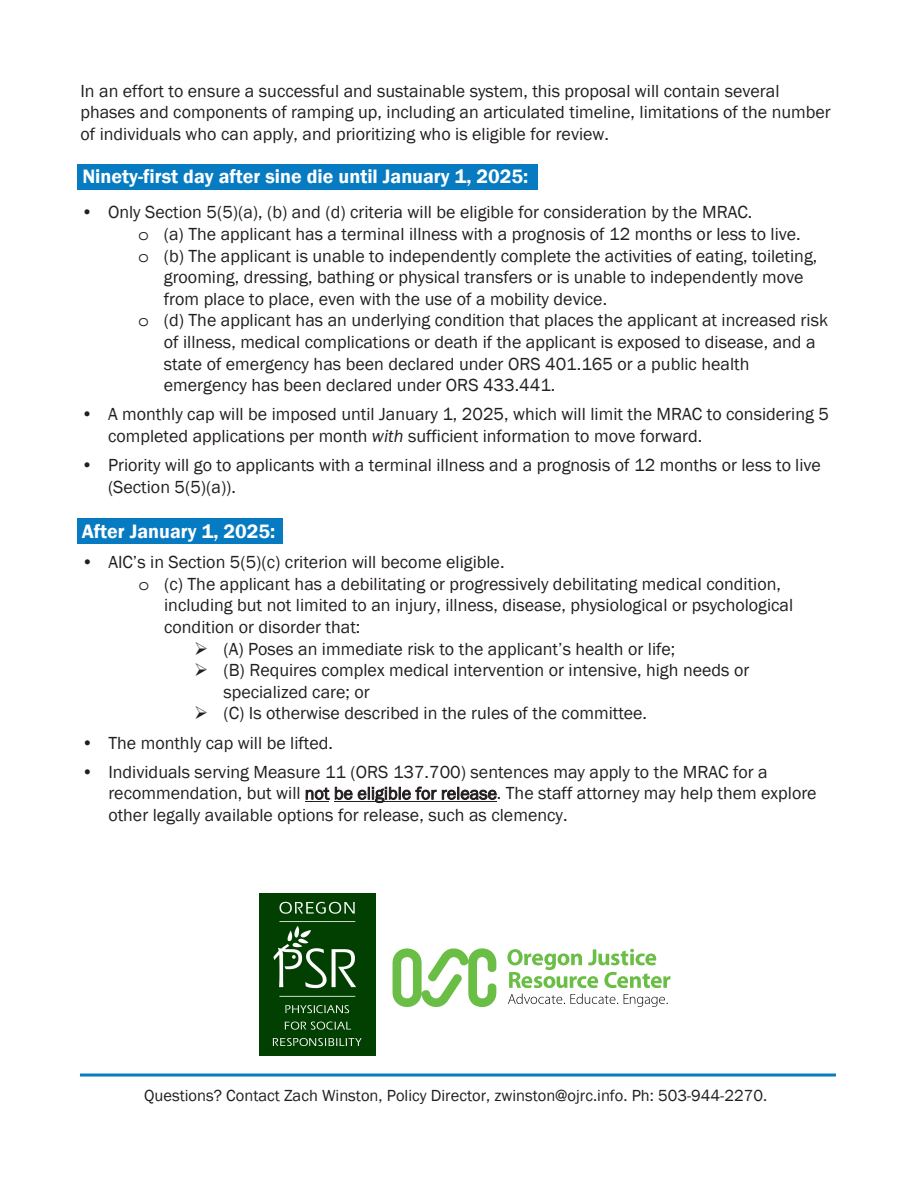
<style>
.page{position:relative;width:918px;height:1188px;background:#fff}
.page>*{position:absolute;margin:0;border:0;box-sizing:border-box;transform-origin:0 0}
.t1{font:19.95px "Franklin Gothic Demi";color:#fff}
.t2{font:18px/21.6px "Franklin Gothic";color:#231f20}
.t3{font:16.5px "Franklin Gothic";color:#231f20}
.s1{font-family:"Courier Std"}
.s2{font-style:italic}
</style>
<div class="page">
<svg style="left:393px;top:948px;width:103px;height:59px"></svg>
<svg style="left:507px;top:949px;width:163px;height:39px"></svg>
<svg style="left:508px;top:994px;width:110px;height:10px"></svg>
<svg style="left:624px;top:994px;width:44px;height:13px"></svg>
<hr style="left:80px;top:1074px;width:756px;height:3px;background:#067bc2">
<div style="left:77px;top:164px;width:461px;height:25px;background:#067bc2"></div>
<div style="left:77px;top:518px;width:205px;height:26px;background:#067bc2"></div>
<svg style="left:305px;top:801px;width:24px;height:1px"></svg>
<hr style="left:334px;top:801px;width:163px;height:1px;background:#231f20">
<img style="left:259px;top:894px;width:117px;height:161px">
<p class="t2" style="left:80px;top:80px;width:752px">In an effort to ensure a successful and sustainable system, this proposal will contain several phases and components of ramping up, including an articulated timeline, limitations of the number of individuals who can apply, and prioritizing who is eligible for review.</p>
<p class="t1" style="left:82px;top:164px;width:448px">Ninety-first day after sine die until January 1, 2025:</p>
<p class="t2" style="left:81px;top:202px;width:673px">• Only Section 5(5)(a), (b) and (d) criteria will be eligible for consideration by the MRAC.</p>
<p class="t2" style="left:138px;top:224px;width:664px"><span class="s1">o</span> (a) The applicant has a terminal illness with a prognosis of 12 months or less to live.</p>
<p class="t2" style="left:138px;top:245px;width:681px"><span class="s1">o</span> (b) The applicant is unable to independently complete the activities of eating, toileting,</p>
<p class="t2" style="left:164px;top:267px;width:641px">grooming, dressing, bathing or physical transfers or is unable to independently move</p>
<p class="t2" style="left:164px;top:288px;width:445px">from place to place, even with the use of a mobility device.</p>
<p class="t2" style="left:138px;top:310px;width:692px"><span class="s1">o</span> (d) The applicant has an underlying condition that places the applicant at increased risk</p>
<p class="t2" style="left:164px;top:332px;width:653px">of illness, medical complications or death if the applicant is exposed to disease, and a</p>
<p class="t2" style="left:164px;top:353px;width:587px">state of emergency has been declared under ORS 401.165 or a public health</p>
<p class="t2" style="left:164px;top:375px;width:393px">emergency has been declared under ORS 433.441.</p>
<p class="t2" style="left:108px;top:404px;width:722px;text-indent:-27px">• A monthly cap will be imposed until January 1, 2025, which will limit the MRAC to considering 5 completed applications per month <span class="s2">with</span> sufficient information to move forward.</p>
<p class="t2" style="left:108px;top:455px;width:714px;text-indent:-27px">• Priority will go to applicants with a terminal illness and a prognosis of 12 months or less to live (Section 5(5)(a)).</p>
<p class="t1" style="left:82px;top:519px;width:195px">After January 1, 2025:</p>
<p class="t2" style="left:81px;top:552px;width:425px">• AIC’s in Section 5(5)(c) criterion will become eligible.</p>
<p class="t2" style="left:138px;top:573px;width:644px"><span class="s1">o</span> (c) The applicant has a debilitating or progressively debilitating medical condition,</p>
<p class="t2" style="left:164px;top:595px;width:631px">including but not limited to an injury, illness, disease, physiological or psychological</p>
<p class="t2" style="left:164px;top:617px;width:198px">condition or disorder that:</p>
<p class="t2" style="left:194px;top:638px;width:483px">➢ (A) Poses an immediate risk to the applicant’s health or life;</p>
<p class="t2" style="left:223px;top:660px;width:527px;text-indent:-29px">➢ (B) Requires complex medical intervention or intensive, high needs or specialized care; or</p>
<p class="t2" style="left:194px;top:703px;width:454px">➢ (C) Is otherwise described in the rules of the committee.</p>
<p class="t2" style="left:81px;top:732px;width:253px">• The monthly cap will be lifted.</p>
<p class="t2" style="left:108px;top:761px;width:710px;text-indent:-27px">• Individuals serving Measure 11 (ORS 137.700) sentences may apply to the MRAC for a recommendation, but will not be eligible for release. The staff attorney may help them explore other legally available options for release, such as clemency.</p>
<p class="t3" style="left:144px;top:1086px;width:625px">Questions? Contact Zach Winston, Policy Director, zwinston@ojrc.info. Ph: 503-944-2270.</p>
</div>
